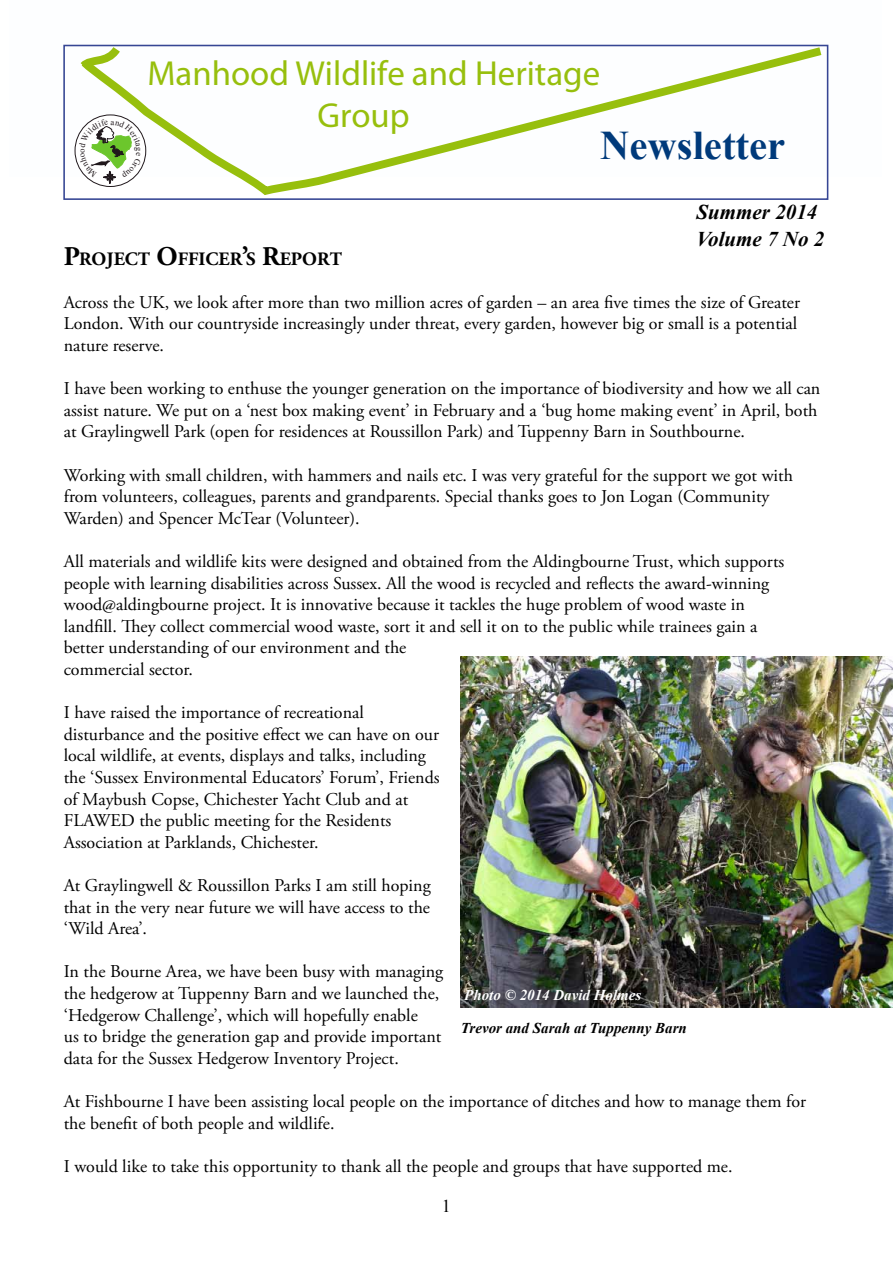
<style>
.page{position:relative;width:893px;height:1263px;background:#fff}
.page>*{position:absolute;margin:0;border:0;box-sizing:border-box;transform-origin:0 0}
.t1{font:700 40.65px "Times New Roman";color:#003a7b}
.t2{font:34.8px/41.8px "Myriad Pro";color:#97bf0d;text-align:center}
.t3{font:italic 700 21px/27px "Times New Roman";color:#000}
.t4{font:700 18.9px "Adobe Garamond Pro";color:#000}
.t5{font:18px/21.6px "Adobe Garamond Pro";color:#000}
.t6{font:18px "Times New Roman";color:#000}
.t7{font:italic 700 15px "Times New Roman";color:#000}
.t8{font:italic 700 15px "Times New Roman";color:#fff}
.s1{font-size:27px}
</style>
<div class="page">
<img style="left:461px;top:656px;width:432px;height:352px">
<svg style="left:74px;top:44px;width:754px;height:151px"></svg>
<svg style="left:72px;top:44px;width:56px;height:33px"></svg>
<div style="left:63px;top:45px;width:765px;height:155px;border:2px solid #364694"></div>
<svg style="left:75px;top:115px;width:71px;height:71px"></svg>
<div style="left:75px;top:115px;width:71px;height:72px;border:1px solid #20181c;border-radius:50%"></div>
<svg style="left:76px;top:120px;width:65px;height:65px"></svg>
<h2 class="t2" style="left:148px;top:52px;width:454px">Manhood Wildlife and Heritage<br>Group</h2>
<h1 class="t1" style="left:600px;top:117px;width:187px">Newsletter</h1>
<p class="t3" style="left:697px;top:198px;width:129px">Summer 2014<br>Volume 7 No 2</p>
<p class="t4" style="left:64px;top:247px;width:280px"><span class="s1">P</span>ROJECT <span class="s1">O</span>FFICER<span class="s1">’</span>S <span class="s1">R</span>EPORT</p>
<p class="t5" style="left:64px;top:292px;width:738px">Across the UK, we look after more than two million acres of garden – an area five times the size of Greater<br>London. With our countryside increasingly under threat, every garden, however big or small is a potential nature reserve.</p>
<p class="t5" style="left:64px;top:378px;width:758px">I have been working to enthuse the younger generation on the importance of biodiversity and how we all can assist nature. We put on a ‘nest box making event’ in February and a ‘bug home making event’ in April, both at Graylingwell Park (open for residences at Roussillon Park) and Tuppenny Barn in Southbourne.</p>
<p class="t5" style="left:64px;top:465px;width:731px">Working with small children, with hammers and nails etc. I was very grateful for the support we got with from volunteers, colleagues, parents and grandparents. Special thanks goes to Jon Logan (Community<br>Warden) and Spencer McTear (Volunteer).</p>
<p class="t5" style="left:64px;top:551px;width:722px">All materials and wildlife kits were designed and obtained from the Aldingbourne Trust, which supports people with learning disabilities across Sussex. All the wood is recycled and reflects the award-winning wood@aldingbourne project. It is innovative because it tackles the huge problem of wood waste in landfill. They collect commercial wood waste, sort it and sell it on to the public while trainees gain a better understanding of our environment and the<br>commercial sector.</p>
<p class="t5" style="left:64px;top:702px;width:377px">I have raised the importance of recreational disturbance and the positive effect we can have on our local wildlife, at events, displays and talks, including the ‘Sussex Environmental Educators’ Forum’, Friends of Maybush Copse, Chichester Yacht Club and at FLAWED the public meeting for the Residents Association at Parklands, Chichester.</p>
<p class="t5" style="left:64px;top:875px;width:368px;text-align:justify">At Graylingwell &amp; Roussillon Parks I am still hoping that in the very near future we will have access to the ‘Wild Area’.</p>
<p class="t5" style="left:64px;top:961px;width:381px">In the Bourne Area, we have been busy with managing the hedgerow at Tuppenny Barn and we launched the, ‘Hedgerow Challenge’, which will hopefully enable<br>us to bridge the generation gap and provide important data for the Sussex Hedgerow Inventory Project.</p>
<p class="t5" style="left:64px;top:1091px;width:744px">At Fishbourne I have been assisting local people on the importance of ditches and how to manage them for the benefit of both people and wildlife.</p>
<p class="t5" style="left:64px;top:1156px;width:670px">I would like to take this opportunity to thank all the people and groups that have supported me.</p>
<p class="t8" style="left:464px;top:984px;width:179px">Photo © 2014 David Holmes</p>
<p class="t7" style="left:461px;top:1017px;width:228px">Trevor and Sarah at Tuppenny Barn</p>
<p class="t6" style="left:442px;top:1193px;width:10px">1</p>
</div>
